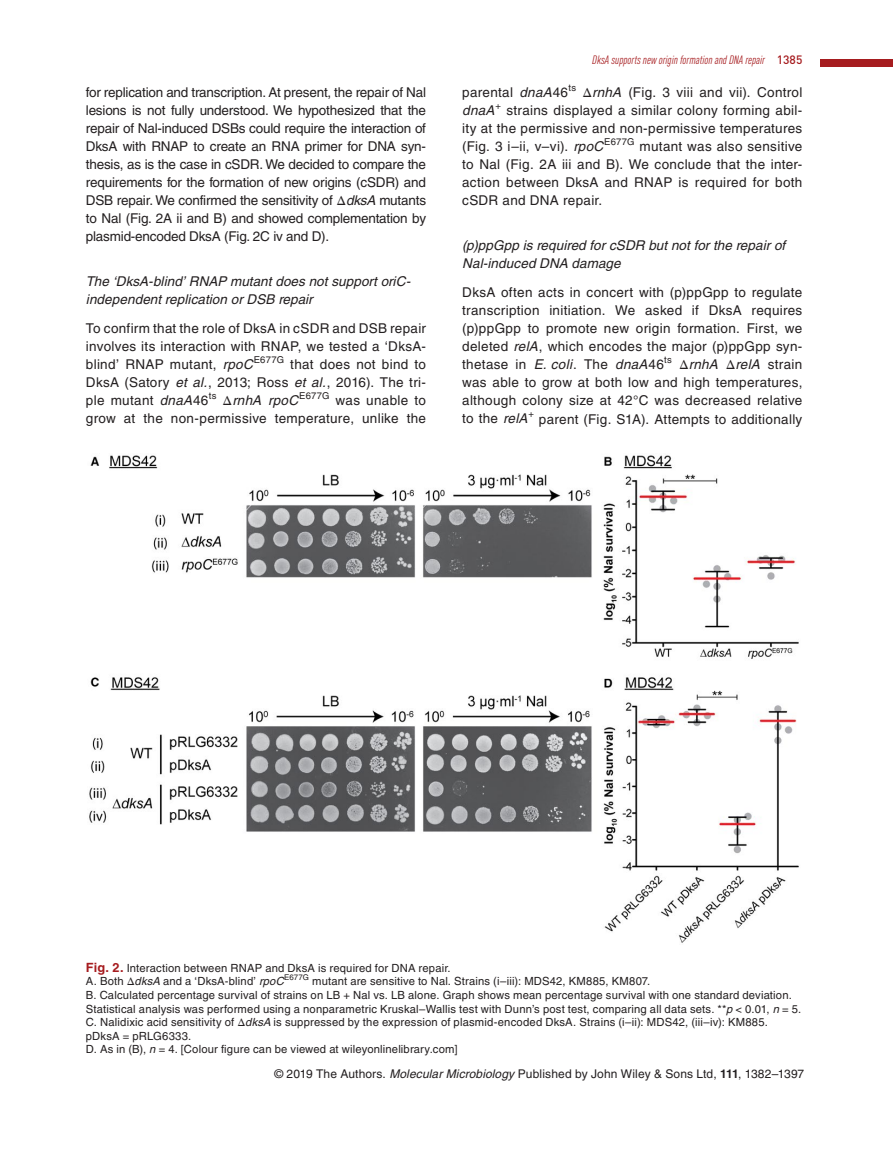
<style>
.page{position:relative;width:893px;height:1174px;background:#fff}
.page>*{position:absolute;margin:0;border:0;box-sizing:border-box;transform-origin:0 0}
.t1{font:13.5px/18px "Helvetica";letter-spacing:.02em;color:#231f20;text-align:justify}
.t2{font:italic 13.5px/18px "Helvetica";letter-spacing:.005em;color:#231f20}
.t3{font:12px "Helvetica";letter-spacing:.015em;color:#231f20}
.t4{font:italic condensed 12px "DINOT";color:#a61c1f}
.t5{font:11.25px/13.5px "Helvetica";letter-spacing:.015em;color:#231f20}
.t6{font:7.8px "Helvetica";letter-spacing:.01em;color:#231f20}
.s1{font-family:"STIX"}
.s2{font-style:italic}
.s3{font-family:"DIN";font-weight:500;font-style:normal;font-stretch:normal}
.s4{font-weight:700;font-size:12.75px;color:#a61c1f}
.s5{font-weight:700}
</style>
<div class="page">
<div style="left:821px;top:59px;width:72px;height:8px;background:#a61c1f"></div>
<img style="left:89px;top:455px;width:710px;height:488px">
<p class="t1" style="left:86px;top:83px;width:342px">for replication and transcription. At present, the repair of Nal lesions is not fully understood. We hypothesized that the repair of Nal-induced DSBs could require the interaction of DksA with RNAP to create an RNA primer for DNA syn&shy;thesis, as is the case in cSDR. We decided to compare the requirements for the formation of new origins (cSDR) and DSB repair. We confirmed the sensitivity of <span class="s1">Δ</span><span class="s2">dksA</span> mutants to Nal (Fig. 2A ii and B) and showed complementation by plasmid-encoded DksA (Fig. 2C iv and D).</p>
<p class="t2" style="left:86px;top:272px;width:326px">The ‘DksA-blind’ RNAP mutant does not support oriC&shy;independent replication or DSB repair</p>
<p class="t1" style="left:86px;top:320px;width:342px">To confirm that the role of DksA in cSDR and DSB repair involves its interaction with RNAP, we tested a ‘DksA&shy;blind’ RNAP mutant, <span class="s2">rpoC</span><sup>E677G</sup> that does not bind to DksA (Satory <span class="s2">et al.</span>, 2013; Ross <span class="s2">et al.</span>, 2016). The tri&shy;ple mutant <span class="s2">dnaA</span>46<sup>ts</sup> <span class="s1">Δ</span><span class="s2">rnhA rpoC</span><sup>E677G</sup> was unable to grow at the non-permissive temperature, unlike the</p>
<p class="t4" style="left:592px;top:51px;width:212px">DksA supports new origin formation and DNA repair <span class="s3">1385</span></p>
<p class="t1" style="left:462px;top:83px;width:342px">parental <span class="s2">dnaA</span>46<sup>ts</sup> <span class="s1">Δ</span><span class="s2">rnhA</span> (Fig. 3 viii and vii). Control <span class="s2">dnaA</span><sup>+</sup> strains displayed a similar colony forming abil&shy;ity at the permissive and non-permissive temperatures (Fig. 3 i–ii, v–vi). <span class="s2">rpoC</span><sup>E677G</sup> mutant was also sensitive to Nal (Fig. 2A iii and B). We conclude that the inter&shy;action between DksA and RNAP is required for both cSDR and DNA repair.</p>
<p class="t2" style="left:462px;top:236px;width:325px">(p)ppGpp is required for cSDR but not for the repair of<br>Nal-induced DNA damage</p>
<p class="t1" style="left:462px;top:284px;width:342px">DksA often acts in concert with (p)ppGpp to regulate transcription initiation. We asked if DksA requires (p)ppGpp to promote new origin formation. First, we deleted <span class="s2">relA</span>, which encodes the major (p)ppGpp syn&shy;thetase in <span class="s2">E. coli</span>. The <span class="s2">dnaA</span>46<sup>ts</sup> <span class="s1">Δ</span><span class="s2">rnhA</span> <span class="s1">Δ</span><span class="s2">relA</span> strain was able to grow at both low and high temperatures, although colony size at 42°C was decreased relative to the <span class="s2">relA</span><sup>+</sup> parent (Fig. S1A). Attempts to additionally</p>
<p class="t5" style="left:86px;top:961px;width:366px"><span class="s4">Fig. 2.</span> Interaction between RNAP and DksA is required for DNA repair.<br>A. Both <span class="s1">Δ</span><span class="s2">dksA</span> and a ‘DksA-blind’ <span class="s2">rpoC</span></p>
<p class="t6" style="left:284px;top:973px;width:26px">E677G</p>
<p class="t5" style="left:86px;top:974px;width:717px;text-indent:226px">mutant are sensitive to Nal. Strains (i–iii): MDS42, KM885, KM807.<br>B. Calculated percentage survival of strains on LB + Nal vs. LB alone. Graph shows mean percentage survival with one standard deviation.<br>Statistical analysis was performed using a nonparametric Kruskal–Wallis test with Dunn’s post test, comparing all data sets. **<span class="s2">p</span> &lt; 0.01, <span class="s2">n</span> = 5.<br>C. Nalidixic acid sensitivity of <span class="s1">Δ</span><span class="s2">dksA</span> is suppressed by the expression of plasmid-encoded DksA. Strains (i–ii): MDS42, (iii–iv): KM885. pDksA = pRLG6333.<br>D. As in (B), <span class="s2">n</span> = 4. [Colour figure can be viewed at wileyonlinelibrary.com]</p>
<p class="t3" style="left:274px;top:1067px;width:531px">© 2019 The Authors. <span class="s2">Molecular Microbiology</span> Published by John Wiley &amp; Sons Ltd, <span class="s5">111</span>, 1382–1397</p>
</div>
